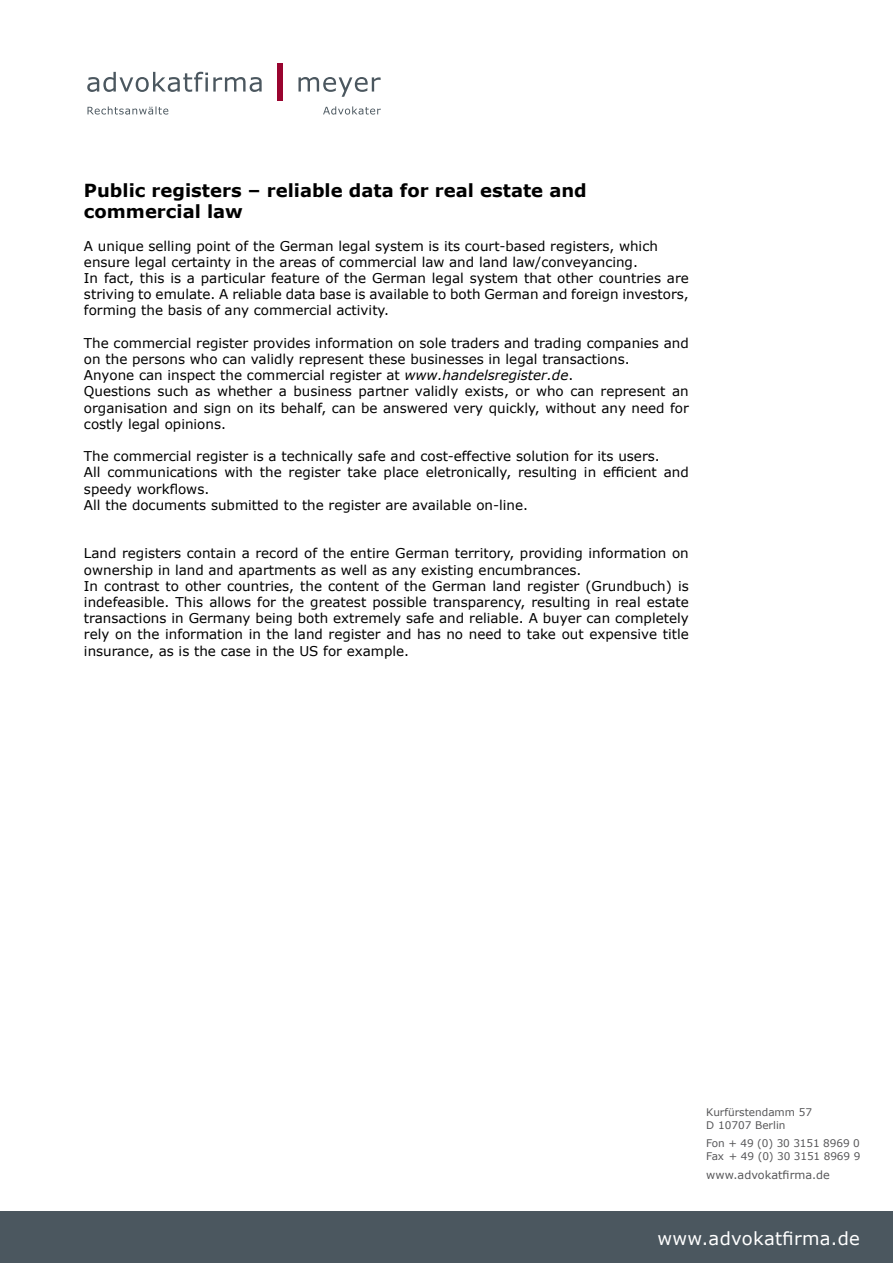
<style>
.page{position:relative;width:893px;height:1263px;background:#fff}
.page>*{position:absolute;margin:0;border:0;box-sizing:border-box;transform-origin:0 0}
.t1{font:19.5px "Verdana";color:#fff}
.t2{font:700 18px/21.6px "Verdana";color:#000}
.t3{font:18px "Verdana";letter-spacing:.015em;color:#fff}
.t4{font:13.5px/16.2px "Verdana";color:#000}
.t5{font:11.25px "Verdana";color:#58585a}
.t6{font:10.5px/12.6px "Verdana";color:#58585a}
.s1{font-style:italic}
.s2{font-family:"Trebuchet MS";font-size:39px}
</style>
<div class="page">
<div style="left:0;top:1212px;width:893px;height:51px;background:#4b575f"></div>
<svg style="left:298px;top:77px;width:83px;height:20px"></svg>
<div style="left:278px;top:64px;width:5px;height:37px;background:#99042f"></div>
<svg style="left:87px;top:72px;width:175px;height:20px"></svg>
<svg style="left:88px;top:106px;width:293px;height:9px"></svg>
<h2 class="t2" style="left:84px;top:179px;width:504px">Public registers – reliable data for real estate and commercial law</h2>
<p class="t4" style="left:84px;top:237px;width:606px">A unique selling point of the German legal system is its court-based registers, which ensure legal certainty in the areas of commercial law and land law/conveyancing.<br>In fact, this is a particular feature of the German legal system that other countries are striving to emulate. A reliable data base is available to both German and foreign investors, forming the basis of any commercial activity.</p>
<p class="t4" style="left:84px;top:334px;width:606px">The commercial register provides information on sole traders and trading companies and on the persons who can validly represent these businesses in legal transactions.<br>Anyone can inspect the commercial register at <span class="s1">www.handelsregister.de</span>.<br>Questions such as whether a business partner validly exists, or who can represent an organisation and sign on its behalf, can be answered very quickly, without any need for costly legal opinions.</p>
<p class="t4" style="left:84px;top:448px;width:606px">The commercial register is a technically safe and cost-effective solution for its users.<br>All communications with the register take place eletronically, resulting in efficient and speedy workflows.<br>All the documents submitted to the register are available on-line.</p>
<p class="t4" style="left:84px;top:545px;width:606px">Land registers contain a record of the entire German territory, providing information on ownership in land and apartments as well as any existing encumbrances.<br>In contrast to other countries, the content of the German land register (Grundbuch) is indefeasible. This allows for the greatest possible transparency, resulting in real estate transactions in Germany being both extremely safe and reliable. A buyer can completely rely on the information in the land register and has no need to take out expensive title insurance, as is the case in the US for example.</p>
<p class="t6" style="left:706px;top:1106px;width:107px">Kurfürstendamm 57<br>D 10707 Berlin</p>
<p class="t6" style="left:706px;top:1137px;width:156px">Fon + 49 (0) 30 3151 8969 0<br>Fax + 49 (0) 30 3151 8969 9</p>
<p class="t5" style="left:706px;top:1168px;width:125px">www.advokatfirma.de</p>
<h1 class="t1" style="left:689px;top:1226px;width:172px">thomsen <span class="s2">I</span> meyer</h1>
<h2 class="t3" style="left:657px;top:1227px;width:204px">www.advokatfirma.de</h2>
</div>
